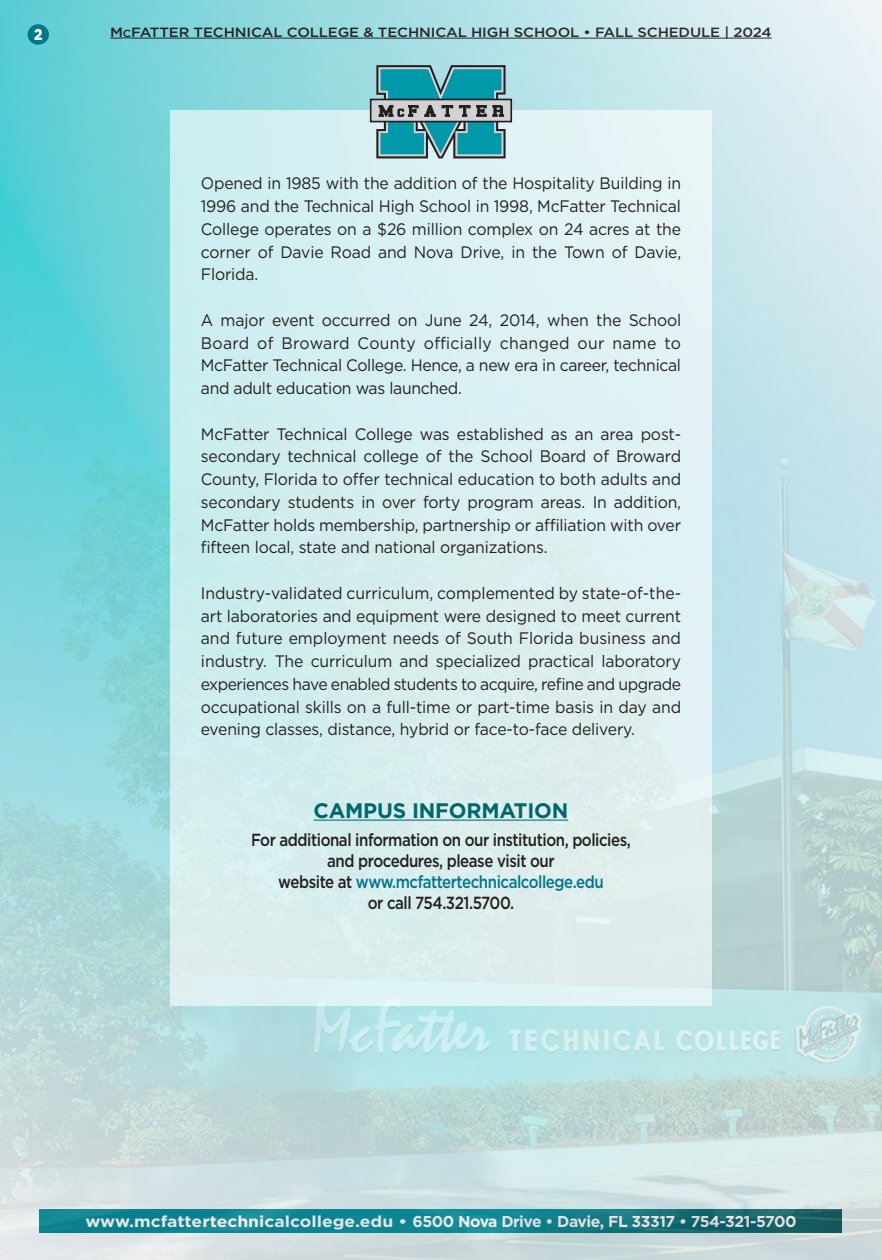
<style>
.page{position:relative;width:882px;height:1260px;background:#fff}
.page>*{position:absolute;margin:0;border:0;box-sizing:border-box;transform-origin:0 0}
.t1{font:700 21px "Gotham";letter-spacing:-.01em;color:#00686d}
.t2{font:500 17.5px "Gotham";letter-spacing:-.03em;color:#231f20;scale:.86 1}
.t3{font:500 17.5px "Gotham";letter-spacing:-.03em;color:#00758d;scale:.86 1}
.t4{font:16.62px/22.8px "Gotham";letter-spacing:-.01em;color:#231f20;text-align:justify;scale:.95 1}
.t5{font:700 15.75px "Gotham";letter-spacing:-.015em;color:#fff;scale:1.11 1}
.t6{font:900 15.75px "Gotham";color:#fff;scale:.85 1}
.t7{font:500 13.47px "Gotham";letter-spacing:-.01em;color:#231f20;scale:1.11 1}
.s1{font-size:10.15px}
.s2{color:#231f20}
</style>
<div class="page">
<img style="left:0;top:0;width:882px;height:1260px">
<div style="left:170px;top:110px;width:542px;height:896px;background:linear-gradient(to right,#ceedee,#e5f1f3)"></div>
<div style="left:370px;top:99px;width:142px;height:23px;border:2px solid #231f20"></div>
<svg style="left:374px;top:64px;width:134px;height:95px;background:#4e98a1"></svg>
<hr style="left:314px;top:820px;width:254px;height:1px;background:#00686d">
<p class="t6" style="left:34px;top:23px;width:11px">2</p>
<p class="t7" style="left:110px;top:23px;width:598px">M<span class="s1">C</span>FATTER TECHNICAL COLLEGE &amp; TECHNICAL HIGH SCHOOL • FALL SCHEDULE | 2024</p>
<p class="t4" style="left:201px;top:172px;width:507px">Opened in 1985 with the addition of the Hospitality Building in 1996 and the Technical High School in 1998, McFatter Technical College operates on a $26 million complex on 24 acres at the corner of Davie Road and Nova Drive, in the Town of Davie, Florida.</p>
<p class="t4" style="left:201px;top:308px;width:507px">A major event occurred on June 24, 2014, when the School Board of Broward County officially changed our name to McFatter Technical College. Hence, a new era in career, technical and adult education was launched.</p>
<p class="t4" style="left:201px;top:422px;width:507px">McFatter Technical College was established as an area post&shy;secondary technical college of the School Board of Broward County, Florida to offer technical education to both adults and secondary students in over forty program areas. In addition, McFatter holds membership, partnership or affiliation with over fifteen local, state and national organizations.</p>
<p class="t4" style="left:201px;top:581px;width:507px">Industry-validated curriculum, complemented by state-of-the&shy;art laboratories and equipment were designed to meet current and future employment needs of South Florida business and industry. The curriculum and specialized practical laboratory experiences have enabled students to acquire, refine and upgrade occupational skills on a full-time or part-time basis in day and evening classes, distance, hybrid or face-to-face delivery.</p>
<p class="t1" style="left:314px;top:797px;width:256px">CAMPUS INFORMATION</p>
<p class="t2" style="left:251px;top:828px;width:443px">For additional information on our institution, policies,</p>
<p class="t2" style="left:327px;top:849px;width:266px">and procedures, please visit our</p>
<p class="t3" style="left:278px;top:870px;width:380px"><span class="s2">website at</span> www.mcfattertechnicalcollege.edu</p>
<p class="t2" style="left:368px;top:891px;width:172px">or call 754.321.5700.</p>
<p class="t5" style="left:85px;top:1211px;width:642px">www.mcfattertechnicalcollege.edu • 6500 Nova Drive • Davie, FL 33317 • 754-321-5700</p>
</div>
